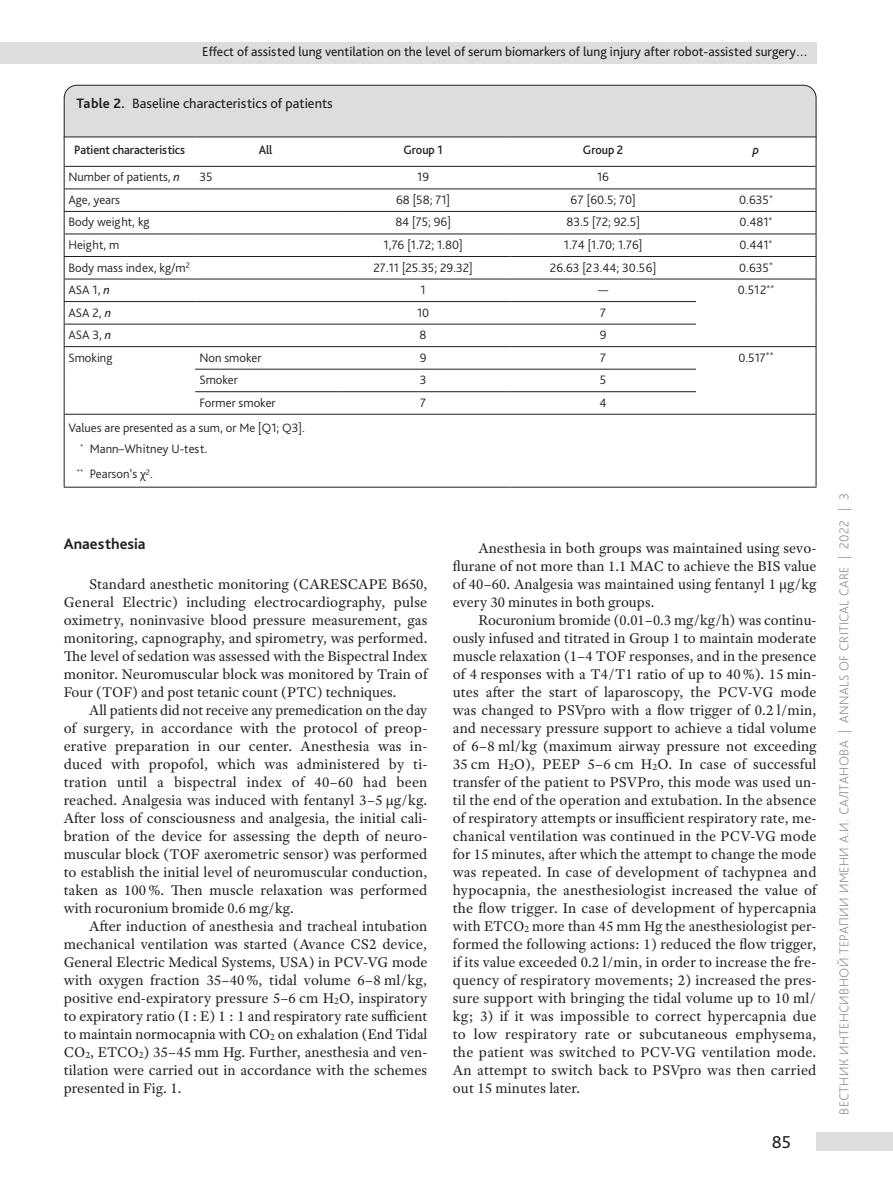
<style>
.page{position:relative;width:893px;height:1191px;background:#fff}
.page>*{position:absolute;margin:0;border:0;box-sizing:border-box;transform-origin:0 0}
.t1{font:18px "Bliss Pro";color:#231f20}
.t2{font:700 15.75px "Bliss Pro";color:#231f20}
.t3{font:15px/18px "Adobe Text Pro";color:#231f20;text-align:justify}
.t4{font:14.25px "Bliss Pro";color:#231f20}
.t5{font:13.5px "Bliss Pro";color:#231f20}
.t6{font:200 13.5px "Bliss Pro";letter-spacing:.025em;color:#808285}
.t7{font:300 12.75px/21px "Bliss Pro";color:#231f20}
.t8{font:500 12.75px "Bliss Pro";letter-spacing:-.005em;color:#231f20;scale:.95 1}
.t9{font:italic 500 12.75px "Bliss Pro";color:#231f20;scale:.95 1}
.s1{font-weight:700}
.s2{font-weight:400;font-style:italic}
.s3{font-size:9.75px}
</style>
<div class="page">
<div style="left:816px;top:1132px;width:77px;height:18px;background:#dcdddf"></div>
<div style="left:0;top:42px;width:816px;height:22px;background:#dcdddf"></div>
<hr style="left:65px;top:414px;width:130px;height:1px;background:#231f20">
<hr style="left:195px;top:414px;width:141px;height:1px;background:#231f20">
<hr style="left:336px;top:414px;width:174px;height:1px;background:#231f20">
<hr style="left:510px;top:414px;width:186px;height:1px;background:#231f20">
<hr style="left:696px;top:414px;width:120px;height:1px;background:#231f20">
<svg style="left:63px;top:84px;width:754px;height:330px"></svg>
<hr style="left:64px;top:414px;width:1px;height:73px;background:#231f20">
<hr style="left:816px;top:414px;width:1px;height:73px;background:#231f20">
<hr style="left:64px;top:487px;width:131px;height:1px;background:#231f20">
<hr style="left:195px;top:487px;width:141px;height:1px;background:#231f20">
<hr style="left:336px;top:487px;width:174px;height:1px;background:#231f20">
<hr style="left:510px;top:487px;width:186px;height:1px;background:#231f20">
<hr style="left:696px;top:487px;width:120px;height:1px;background:#231f20">
<p class="t5" style="left:202px;top:43px;width:607px">Effect of assisted lung ventilation on the level of serum biomarkers of lung injury after robot-assisted surgery…</p>
<p class="t4" style="left:77px;top:94px;width:258px"><span class="s1">Table 2.</span> Baseline characteristics of patients</p>
<p class="t8" style="left:74px;top:142px;width:118px">Patient characteristics</p>
<p class="t8" style="left:259px;top:142px;width:16px">All</p>
<p class="t8" style="left:404px;top:142px;width:43px">Group 1</p>
<p class="t8" style="left:583px;top:142px;width:44px">Group 2</p>
<p class="t9" style="left:753px;top:142px;width:8px">p</p>
<p class="t7" style="left:68px;top:166px;width:113px">Number of patients, <span class="s2">n</span></p>
<p class="t7" style="left:199px;top:166px;width:15px">35</p>
<p class="t7" style="left:417px;top:166px;width:13px">19</p>
<p class="t7" style="left:597px;top:166px;width:14px">16</p>
<p class="t7" style="left:68px;top:189px;width:53px">Age, years</p>
<p class="t7" style="left:396px;top:189px;width:56px">68 [58; 71]</p>
<p class="t7" style="left:570px;top:189px;width:67px">67 [60.5; 70]</p>
<p class="t7" style="left:739px;top:189px;width:35px">0.635<sup>*</sup></p>
<p class="t7" style="left:68px;top:211px;width:83px">Body weight, kg</p>
<p class="t7" style="left:395px;top:211px;width:57px">84 [75; 96]</p>
<p class="t7" style="left:566px;top:211px;width:75px">83.5 [72; 92.5]</p>
<p class="t7" style="left:739px;top:211px;width:35px">0.481<sup>*</sup></p>
<p class="t7" style="left:68px;top:234px;width:53px">Height, m</p>
<p class="t7" style="left:384px;top:234px;width:81px">1,76 [1.72; 1.80]</p>
<p class="t7" style="left:564px;top:234px;width:80px">1.74 [1.70; 1.76]</p>
<p class="t7" style="left:739px;top:234px;width:34px">0.441<sup>*</sup></p>
<p class="t7" style="left:68px;top:256px;width:123px">Body mass index, kg/m<sup>2</sup></p>
<p class="t7" style="left:373px;top:256px;width:101px">27.11 [25.35; 29.32]</p>
<p class="t7" style="left:550px;top:256px;width:108px">26.63 [23.44; 30.56]</p>
<p class="t7" style="left:739px;top:256px;width:35px">0.635<sup>*</sup></p>
<p class="t7" style="left:68px;top:279px;width:43px">ASA 1, <span class="s2">n</span></p>
<p class="t7" style="left:420px;top:279px;width:7px">1</p>
<p class="t7" style="left:598px;top:279px;width:12px">—</p>
<p class="t7" style="left:738px;top:279px;width:38px">0.512<sup>**</sup></p>
<p class="t7" style="left:68px;top:301px;width:44px">ASA 2, <span class="s2">n</span></p>
<p class="t7" style="left:417px;top:301px;width:14px">10</p>
<p class="t7" style="left:600px;top:301px;width:7px">7</p>
<p class="t7" style="left:68px;top:324px;width:44px">ASA 3, <span class="s2">n</span></p>
<p class="t7" style="left:420px;top:324px;width:8px">8</p>
<p class="t7" style="left:600px;top:324px;width:8px">9</p>
<p class="t7" style="left:68px;top:347px;width:46px">Smoking</p>
<p class="t7" style="left:199px;top:347px;width:64px">Non smoker</p>
<p class="t7" style="left:420px;top:347px;width:8px">9</p>
<p class="t7" style="left:600px;top:347px;width:7px">7</p>
<p class="t7" style="left:738px;top:347px;width:37px">0.517<sup>**</sup></p>
<p class="t7" style="left:199px;top:369px;width:40px">Smoker</p>
<p class="t7" style="left:420px;top:369px;width:8px">3</p>
<p class="t7" style="left:600px;top:369px;width:8px">5</p>
<p class="t7" style="left:199px;top:392px;width:78px">Former smoker</p>
<p class="t7" style="left:420px;top:392px;width:7px">7</p>
<p class="t7" style="left:600px;top:392px;width:8px">4</p>
<p class="t7" style="left:80px;top:416px;width:226px;text-indent:-12px">Values are presented as a sum, or Me [Q1; Q3]. <sup>*</sup> Mann–Whitney U-test.</p>
<p class="t7" style="left:77px;top:463px;width:78px"><sup>**</sup> Pearson’s χ<sup>2</sup>.</p>
<p class="t2" style="left:64px;top:534px;width:83px">Anaesthesia</p>
<p class="t3" style="left:64px;top:575px;width:365px;text-indent:26px">Standard anesthetic monitoring (CARESCAPE B650, General Electric) including electrocardiography, pulse oximetry, noninvasive blood pressure measurement, gas monitoring, capnography, and spirometry, was performed.<br>The level of sedation was assessed with the Bispectral Index monitor. Neuromuscular block was monitored by Train of Four (TOF) and post tetanic count (PTC) techniques.</p>
<p class="t3" style="left:64px;top:701px;width:365px;text-indent:26px">All patients did not receive any premedication on the day of surgery, in accordance with the protocol of preop&shy;erative preparation in our center. Anesthesia was in&shy;duced with propofol, which was administered by ti&shy;tration until a bispectral index of 40–60 had been reached. Analgesia was induced with fentanyl 3–5 µg/kg.<br>After loss of consciousness and analgesia, the initial cali&shy;bration of the device for assessing the depth of neuro&shy;muscular block (TOF axerometric sensor) was performed to establish the initial level of neuromuscular conduction, taken as 100%. Then muscle relaxation was performed with rocuronium bromide 0.6 mg/kg.</p>
<p class="t3" style="left:64px;top:917px;width:365px;text-indent:26px">After induction of anesthesia and tracheal intubation mechanical ventilation was started (Avance CS2 device, General Electric Medical Systems, USA) in PCV-VG mode with oxygen fraction 35–40%, tidal volume 6–8 ml/kg, positive end-expiratory pressure 5–6 cm H<span class="s3">2</span>O, inspiratory to expiratory ratio (I : E) 1 : 1 and respiratory rate sufficient to maintain normocapnia with CO<span class="s3">2</span> on exhalation (End Tidal CO<span class="s3">2</span>, ETCO<span class="s3">2</span>) 35–45 mm Hg. Further, anesthesia and ven&shy;tilation were carried out in accordance with the schemes presented in Fig. 1.</p>
<p class="t3" style="left:453px;top:539px;width:365px;text-indent:26px">Anesthesia in both groups was maintained using sevo&shy;flurane of not more than 1.1 MAC to achieve the BIS value of 40–60. Analgesia was maintained using fentanyl 1 μg/kg every 30 minutes in both groups.</p>
<p class="t3" style="left:453px;top:611px;width:365px;text-indent:26px">Rocuronium bromide (0.01–0.3 mg/kg/h) was continu&shy;ously infused and titrated in Group 1 to maintain moderate muscle relaxation (1–4 TOF responses, and in the presence of 4 responses with a T4/T1 ratio of up to 40%). 15 min&shy;utes after the start of laparoscopy, the PCV-VG mode was changed to PSVpro with a flow trigger of 0.2 l/min, and necessary pressure support to achieve a tidal volume of 6–8 ml/kg (maximum airway pressure not exceeding 35 cm H<span class="s3">2</span>O), PEEP 5–6 cm H<span class="s3">2</span>O. In case of successful transfer of the patient to PSVPro, this mode was used un&shy;til the end of the operation and extubation. In the absence of respiratory attempts or insufficient respiratory rate, me&shy;chanical ventilation was continued in the PCV-VG mode for 15 minutes, after which the attempt to change the mode was repeated. In case of development of tachypnea and hypocapnia, the anesthesiologist increased the value of the flow trigger. In case of development of hypercapnia with ETCO<span class="s3">2</span> more than 45 mm Hg the anesthesiologist per&shy;formed the following actions: 1) reduced the flow trigger, if its value exceeded 0.2 l/min, in order to increase the fre&shy;quency of respiratory movements; 2) increased the pres&shy;sure support with bringing the tidal volume up to 10 ml/ kg; 3) if it was impossible to correct hypercapnia due to low respiratory rate or subcutaneous emphysema, the patient was switched to PCV-VG ventilation mode.<br>An attempt to switch back to PSVpro was then carried out 15 minutes later.</p>
<p class="t1" style="left:772px;top:1131px;width:21px">85</p>
<p class="t6" style="left:836px;top:1114px;width:623px;rotate:-90deg">ВЕСТНИК ИНТЕНСИВНОЙ ТЕРАПИИ ИМЕНИ А.И. САЛТАНОВА | ANNALS OF CRITICAL CARE | 2022 | 3</p>
</div>
